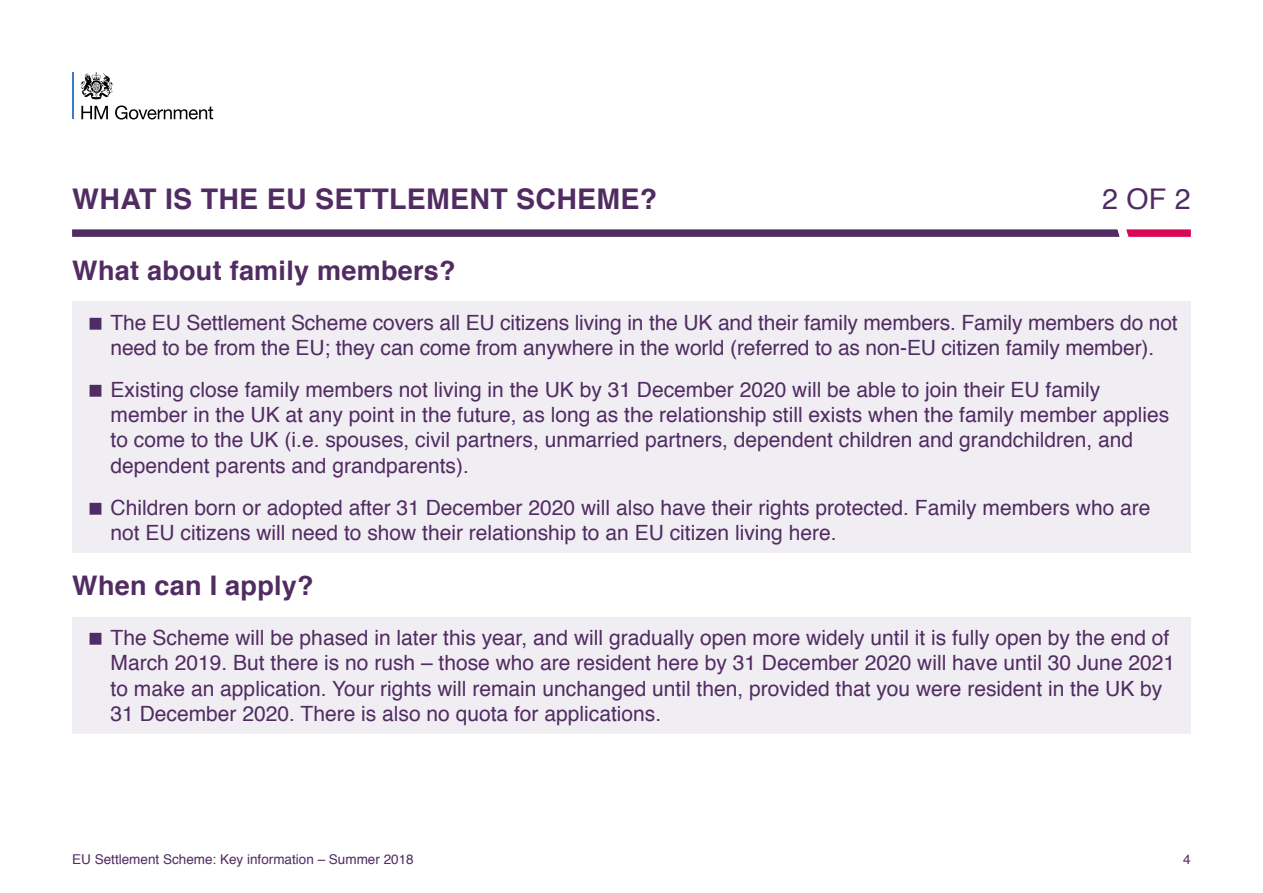
<style>
.page{position:relative;width:1263px;height:893px;background:#fff}
.page>*{position:absolute;margin:0;border:0;box-sizing:border-box;transform-origin:0 0}
.H1{font:700 28.5px "Helvetica";letter-spacing:.01em;color:#512c62}
.H1-2{font:28.5px "Helvetica";color:#512c62}
.H2{font:700 27px "Helvetica";letter-spacing:.01em;color:#512c62}
.t1{font:21px/25.2px "Helvetica";color:#512c62}
.t2{font:13.5px "Helvetica";color:#512c62}
</style>
<div class="page">
<hr style="left:72px;top:72px;width:2px;height:47px;background:#397cc9">
<svg style="left:81px;top:106px;width:27px;height:13px"></svg>
<svg style="left:115px;top:105px;width:98px;height:15px"></svg>
<svg style="left:80px;top:72px;width:33px;height:27px"></svg>
<svg style="left:72px;top:230px;width:1047px;height:7px;background:#542f64"></svg>
<svg style="left:1126px;top:230px;width:65px;height:7px"></svg>
<div style="left:72px;top:301px;width:1119px;height:252px;background:#f0edf3"></div>
<div style="left:72px;top:617px;width:1119px;height:116px;background:#f0edf3"></div>
<p class="H1" style="left:72px;top:175px;width:586px">WHAT IS THE EU SETTLEMENT SCHEME?</p>
<p class="H1-2" style="left:1102px;top:177px;width:90px">2 OF 2</p>
<p class="H2" style="left:72px;top:249px;width:385px">What about family members?</p>
<p class="t1" style="left:111px;top:310px;width:1069px">The EU Settlement Scheme covers all EU citizens living in the UK and their family members. Family members do not need to be from the EU; they can come from anywhere in the world (referred to as non-EU citizen family member).</p>
<p class="t1" style="left:111px;top:378px;width:1060px">Existing close family members not living in the UK by 31 December 2020 will be able to join their EU family member in the UK at any point in the future, as long as the relationship still exists when the family member applies to come to the UK (i.e. spouses, civil partners, unmarried partners, dependent children and grandchildren, and dependent parents and grandparents).</p>
<p class="t1" style="left:111px;top:495px;width:1041px">Children born or adopted after 31 December 2020 will also have their rights protected. Family members who are not EU citizens will need to show their relationship to an EU citizen living here.</p>
<p class="H2" style="left:72px;top:564px;width:243px">When can I apply?</p>
<p class="t1" style="left:111px;top:626px;width:1066px">The Scheme will be phased in later this year, and will gradually open more widely until it is fully open by the end of March 2019. But there is no rush – those who are resident here by 31 December 2020 will have until 30 June 2021 to make an application. Your rights will remain unchanged until then, provided that you were resident in the UK by 31 December 2020. There is also no quota for applications.</p>
<p class="t2" style="left:72px;top:848px;width:343px">EU Settlement Scheme: Key information – Summer 2018</p>
<p class="t2" style="left:1183px;top:848px;width:9px">4</p>
</div>
